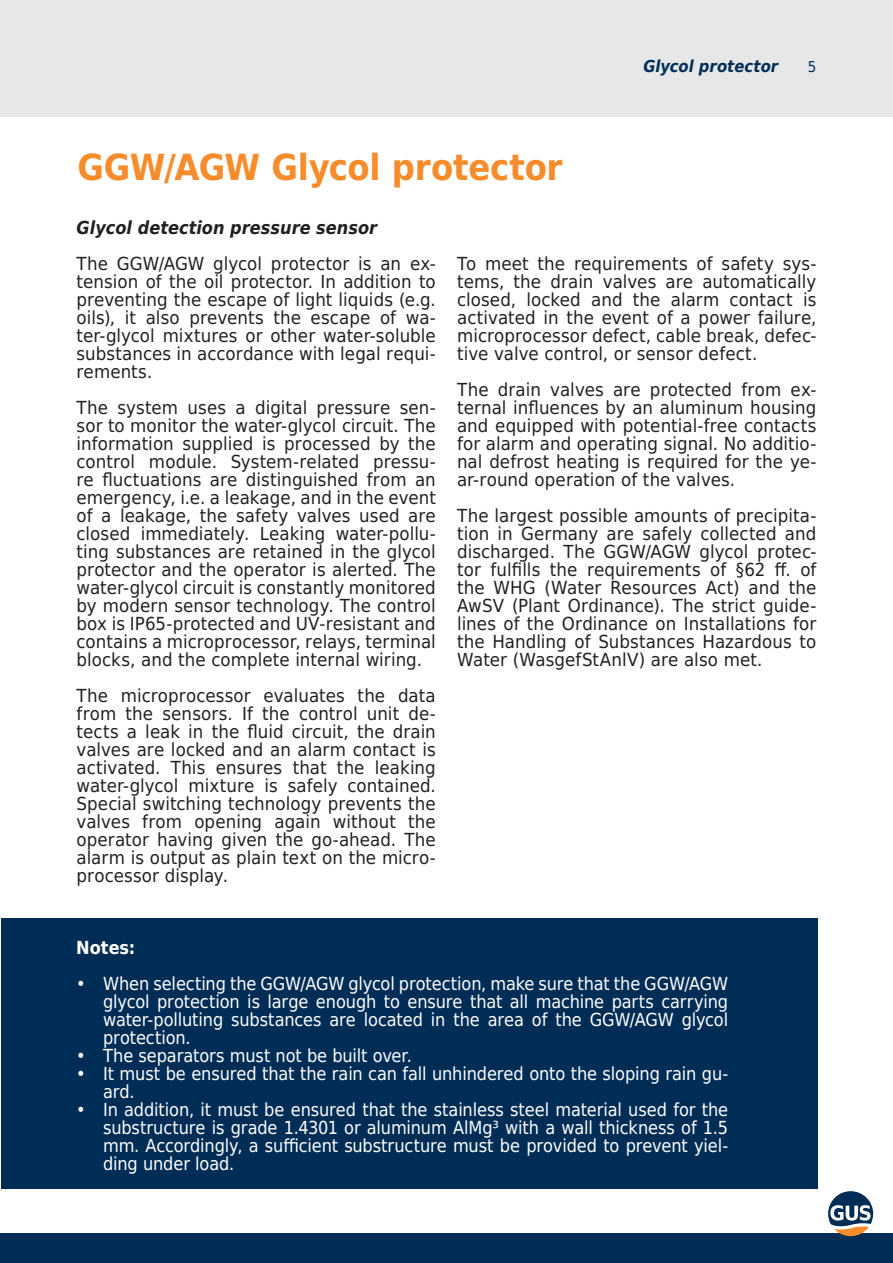
<style>
.page{position:relative;width:893px;height:1263px;background:#fff}
.page>*{position:absolute;margin:0;border:0;box-sizing:border-box;transform-origin:0 0}
.t1{font:700 36px "DejaVu Sans Condensed";letter-spacing:-.01em;color:#f68c2b}
.Fließtext{font:18px/18px "DejaVu Sans Condensed";letter-spacing:.005em;color:#231f20;text-align:justify}
.t2{font:18px/18px "DejaVu Sans Condensed";letter-spacing:-.005em;color:#fff;text-align:justify}
.t3{font:italic 700 18px "DejaVu Sans Condensed";color:#231f20}
.Fließtext-2{font:700 18px "DejaVu Sans Condensed";color:#fff}
.t4{font:italic 700 16.5px "DejaVu Sans Condensed";color:#002d56}
.t5{font:15px "DejaVu Sans Condensed";color:#002d56}
</style>
<div class="page">
<div style="left:0;top:0;width:893px;height:117px;background:#e6e7e9"></div>
<div style="left:0;top:1233px;width:893px;height:30px;background:#002d56"></div>
<svg style="left:828px;top:1191px;width:45px;height:45px"></svg>
<div style="left:1px;top:919px;width:816px;height:270px;background:#002d56"></div>
<p class="t1" style="left:78px;top:138px;width:486px">GGW/AGW Glycol protector</p>
<p class="t3" style="left:77px;top:214px;width:302px">Glycol detection pressure sensor</p>
<p class="t4" style="left:643px;top:54px;width:136px">Glycol protector</p>
<p class="t5" style="left:808px;top:54px;width:10px">5</p>
<p class="Fließtext" style="left:77px;top:254px;width:361px">The GGW/AGW glycol protector is an ex&shy;tension of the oil protector. In addition to preventing the escape of light liquids (e.g. oils), it also prevents the escape of wa&shy;ter-glycol mixtures or other water-soluble substances in accordance with legal requi&shy;rements.</p>
<p class="Fließtext" style="left:77px;top:398px;width:361px">The system uses a digital pressure sen&shy;sor to monitor the water-glycol circuit. The information supplied is processed by the control module. System-related pressu&shy;re fluctuations are distinguished from an emergency, i.e. a leakage, and in the event of a leakage, the safety valves used are closed immediately. Leaking water-pollu&shy;ting substances are retained in the glycol protector and the operator is alerted. The water-glycol circuit is constantly monitored by modern sensor technology. The control box is IP65-protected and UV-resistant and contains a microprocessor, relays, terminal blocks, and the complete internal wiring.</p>
<p class="Fließtext" style="left:77px;top:686px;width:361px">The microprocessor evaluates the data from the sensors. If the control unit de&shy;tects a leak in the fluid circuit, the drain valves are locked and an alarm contact is activated. This ensures that the leaking water-glycol mixture is safely contained.<br>Special switching technology prevents the valves from opening again without the operator having given the go-ahead. The alarm is output as plain text on the micro&shy;processor display.</p>
<p class="Fließtext" style="left:457px;top:254px;width:361px">To meet the requirements of safety sys&shy;tems, the drain valves are automatically closed, locked and the alarm contact is activated in the event of a power failure, microprocessor defect, cable break, defec&shy;tive valve control, or sensor defect.</p>
<p class="Fließtext" style="left:457px;top:380px;width:361px">The drain valves are protected from ex&shy;ternal influences by an aluminum housing and equipped with potential-free contacts for alarm and operating signal. No additio&shy;nal defrost heating is required for the ye&shy;ar-round operation of the valves.</p>
<p class="Fließtext" style="left:457px;top:506px;width:361px">The largest possible amounts of precipita&shy;tion in Germany are safely collected and discharged. The GGW/AGW glycol protec&shy;tor fulfills the requirements of §62 ff. of the WHG (Water Resources Act) and the AwSV (Plant Ordinance). The strict guide&shy;lines of the Ordinance on Installations for the Handling of Substances Hazardous to Water (WasgefStAnlV) are also met.</p>
<p class="Fließtext-2" style="left:76px;top:933px;width:61px">Notes:</p>
<p class="t2" style="left:103px;top:974px;width:627px;text-indent:-27px">• When selecting the GGW/AGW glycol protection, make sure that the GGW/AGW glycol protection is large enough to ensure that all machine parts carrying water-polluting substances are located in the area of the GGW/AGW glycol protection.</p>
<p class="t2" style="left:76px;top:1046px;width:337px">• The separators must not be built over.</p>
<p class="t2" style="left:103px;top:1064px;width:627px;text-indent:-27px">• It must be ensured that the rain can fall unhindered onto the sloping rain gu&shy;ard.</p>
<p class="t2" style="left:103px;top:1100px;width:627px;text-indent:-27px">• In addition, it must be ensured that the stainless steel material used for the substructure is grade 1.4301 or aluminum AlMg³ with a wall thickness of 1.5 mm. Accordingly, a sufficient substructure must be provided to prevent yiel&shy;ding under load.</p>
</div>
